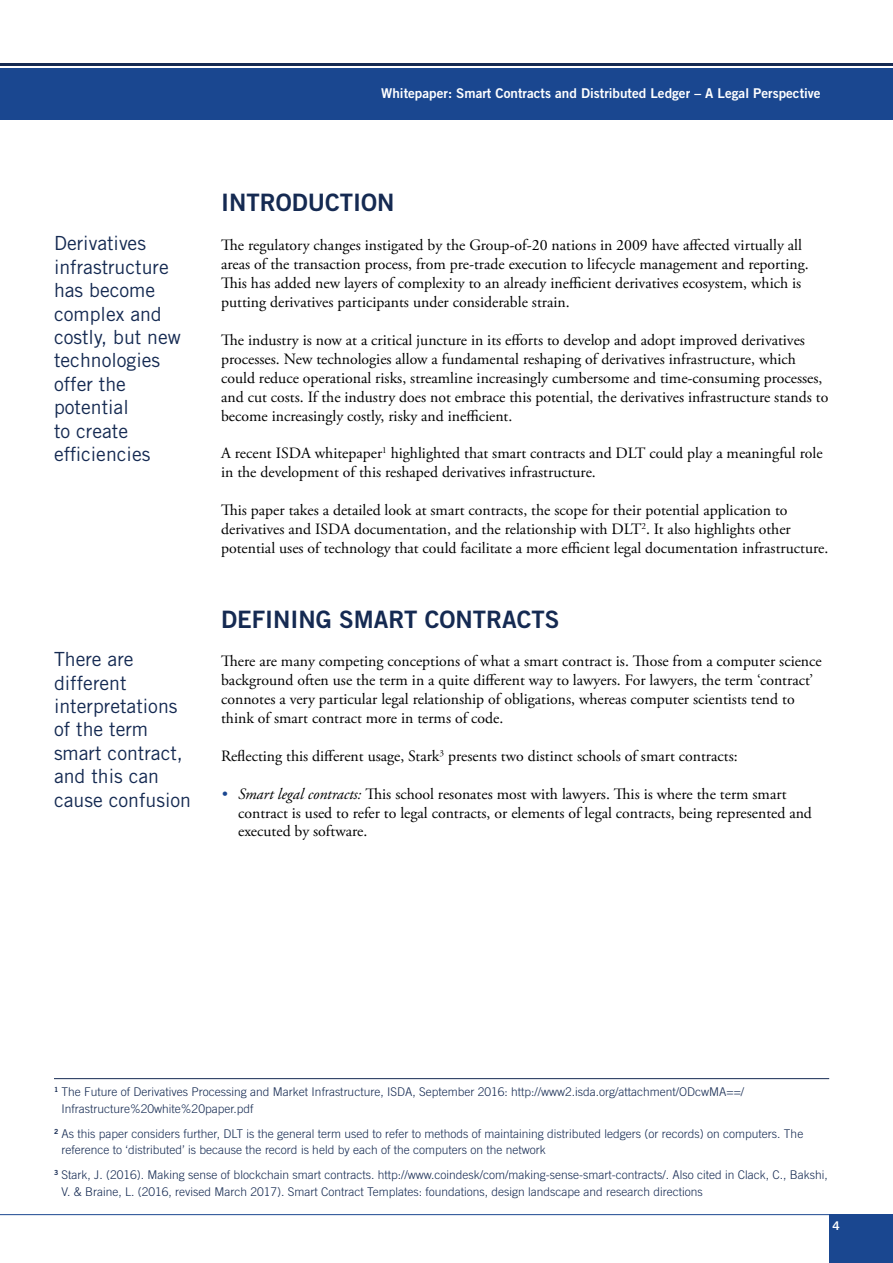
<style>
.page{position:relative;width:893px;height:1263px;background:#fff}
.page>*{position:absolute;margin:0;border:0;box-sizing:border-box;transform-origin:0 0}
.t1{font:24px "Trade Gothic Bold Two";color:#152a52}
.t2{font:19.5px/23.4px "Trade Gothic LT Std";color:#152a52}
.t3{font:15.75px/18.9px "Adobe Garamond Pro";color:#000}
.t4{font:13.5px "Trade Gothic LT Std Bd 2";color:#fff}
.t5{font:300 12px/16.5px "Trade Gothic LT Std";color:#152a52}
.t6{font:12px "Trade Gothic Bold Two";color:#fff}
.s1{font-style:italic;color:#1a4790}
.s2{font-style:italic}
</style>
<div class="page">
<div style="left:0;top:68px;width:893px;height:51px;background:#1a4790"></div>
<hr style="left:0;top:64px;width:893px;height:2px;background:#152a52">
<div style="left:829px;top:1214px;width:64px;height:49px;background:#1a4790"></div>
<hr style="left:0;top:1214px;width:829px;height:1px;background:#1a4790">
<hr style="left:54px;top:1078px;width:775px;height:1px;background:#152a52">
<p class="t4" style="left:381px;top:85px;width:441px">Whitepaper: Smart Contracts and Distributed Ledger – A Legal Perspective</p>
<p class="t2" style="left:54px;top:232px;width:128px">Derivatives infrastructure has become complex and costly, but new technologies offer the potential<br>to create efficiencies</p>
<p class="t2" style="left:54px;top:647px;width:139px">There are different interpretations of the term smart contract, and this can cause confusion</p>
<h1 class="t1" style="left:221px;top:187px;width:175px">INTRODUCTION</h1>
<p class="t3" style="left:221px;top:237px;width:589px">The regulatory changes instigated by the Group-of-20 nations in 2009 have affected virtually all areas of the transaction process, from pre-trade execution to lifecycle management and reporting.<br>This has added new layers of complexity to an already inefficient derivatives ecosystem, which is putting derivatives participants under considerable strain.</p>
<p class="t3" style="left:221px;top:331px;width:609px">The industry is now at a critical juncture in its efforts to develop and adopt improved derivatives processes. New technologies allow a fundamental reshaping of derivatives infrastructure, which could reduce operational risks, streamline increasingly cumbersome and time-consuming processes, and cut costs. If the industry does not embrace this potential, the derivatives infrastructure stands to become increasingly costly, risky and inefficient.</p>
<p class="t3" style="left:221px;top:444px;width:603px">A recent ISDA whitepaper<sup>1</sup> highlighted that smart contracts and DLT could play a meaningful role in the development of this reshaped derivatives infrastructure.</p>
<p class="t3" style="left:221px;top:501px;width:609px">This paper takes a detailed look at smart contracts, the scope for their potential application to derivatives and ISDA documentation, and the relationship with DLT<sup>2</sup>. It also highlights other potential uses of technology that could facilitate a more efficient legal documentation infrastructure.</p>
<h1 class="t1" style="left:221px;top:604px;width:340px">DEFINING SMART CONTRACTS</h1>
<p class="t3" style="left:221px;top:652px;width:602px">There are many competing conceptions of what a smart contract is. Those from a computer science background often use the term in a quite different way to lawyers. For lawyers, the term ‘contract’ connotes a very particular legal relationship of obligations, whereas computer scientists tend to think of smart contract more in terms of code.</p>
<p class="t3" style="left:221px;top:747px;width:518px">Reflecting this different usage, Stark<sup>3</sup> presents two distinct schools of smart contracts:</p>
<p class="t3" style="left:238px;top:785px;width:575px;text-indent:-17px"><span class="s1">•</span> <span class="s2">Smart legal contracts:</span> This school resonates most with lawyers. This is where the term smart contract is used to refer to legal contracts, or elements of legal contracts, being represented and executed by software.</p>
<p class="t5" style="left:62px;top:1083px;width:684px;text-indent:-8px"><sup>1</sup> The Future of Derivatives Processing and Market Infrastructure, ISDA, September 2016: http://www2.isda.org/attachment/ODcwMA==/<br>Infrastructure%20white%20paper.pdf</p>
<p class="t5" style="left:62px;top:1125px;width:743px;text-indent:-8px"><sup>2</sup> As this paper considers further, DLT is the general term used to refer to methods of maintaining distributed ledgers (or records) on computers. The reference to ‘distributed’ is because the record is held by each of the computers on the network</p>
<p class="t5" style="left:62px;top:1166px;width:768px;text-indent:-8px"><sup>3</sup> Stark, J. (2016). Making sense of blockchain smart contracts. http://www.coindesk/com/making-sense-smart-contracts/. Also cited in Clack, C., Bakshi,<br>V. &amp; Braine, L. (2016, revised March 2017). Smart Contract Templates: foundations, design landscape and research directions</p>
<p class="t6" style="left:833px;top:1219px;width:9px">4</p>
</div>
